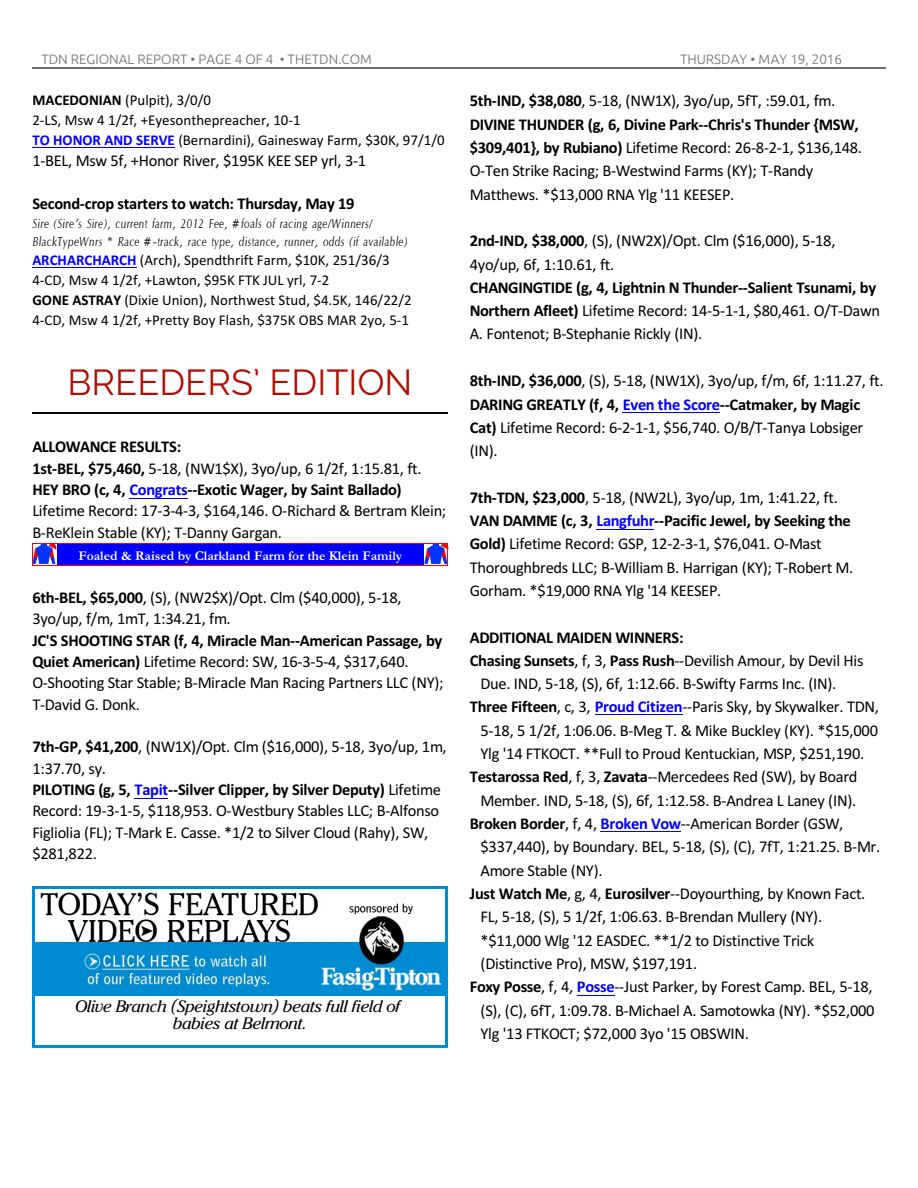
<style>
.page{position:relative;width:918px;height:1188px;background:#fff}
.page>*{position:absolute;margin:0;border:0;box-sizing:border-box;transform-origin:0 0}
.t1{font:36px "Raleway";color:#b30d00}
.t2{font:16.5px/21.3px "Calibri";letter-spacing:-.02em;color:#000}
.t3{font:700 16.5px "Calibri";letter-spacing:-.025em;color:#000}
.t4{font:italic 16.5px/17.2px "Cheltenham IT Cby BT";letter-spacing:-.02em;color:#000;text-align:center}
.t5{font:15px/20px "Calibri";color:#000}
.t6{font:italic 13.5px/17.7px "Optane Compact";letter-spacing:.015em;color:#000}
.t7{font:300 13.5px "Ubuntu";color:#6e6e6e}
.t8{font:700 13.5px "Garamond Normal";color:#fff}
.s1{font-weight:700}
.s2{font-weight:700;color:#00f}
</style>
<div class="page">
<hr style="left:32px;top:68px;width:853px;height:1px;background:#6e6e6e">
<hr style="left:32px;top:412px;width:416px;height:1px;background:#000">
<hr style="left:32px;top:148px;width:143px;height:1px;background:#00f">
<hr style="left:32px;top:267px;width:105px;height:1px;background:#00f">
<hr style="left:129px;top:498px;width:59px;height:1px;background:#00f">
<hr style="left:135px;top:798px;width:33px;height:1px;background:#00f">
<hr style="left:623px;top:412px;width:97px;height:1px;background:#00f">
<hr style="left:596px;top:529px;width:58px;height:1px;background:#00f">
<hr style="left:595px;top:715px;width:87px;height:1px;background:#00f">
<hr style="left:601px;top:831px;width:80px;height:1px;background:#00f">
<hr style="left:577px;top:995px;width:37px;height:1px;background:#00f">
<div style="left:32px;top:544px;width:416px;height:21px;background:#00f"></div>
<img style="left:425px;top:544px;width:23px;height:21px">
<img style="left:33px;top:544px;width:23px;height:21px">
<img style="left:35px;top:892px;width:410px;height:104px">
<hr style="left:32px;top:886px;width:3px;height:162px;background:#008cd4">
<hr style="left:445px;top:886px;width:3px;height:162px;background:#008cd4">
<hr style="left:32px;top:886px;width:416px;height:3px;background:#008cd4">
<hr style="left:32px;top:1046px;width:416px;height:2px;background:#008cd4">
<p class="t7" style="left:41px;top:53px;width:332px">TDN REGIONAL REPORT • PAGE 4 OF 4 • THETDN.COM</p>
<p class="t7" style="left:680px;top:53px;width:164px">THURSDAY • MAY 19, 2016</p>
<p class="t5" style="left:32px;top:92px;width:414px"><span class="s1">MACEDONIAN</span> (Pulpit), 3/0/0<br>2-LS, Msw 4 1/2f, +Eyesonthepreacher, 10-1<br><span class="s2">TO HONOR AND SERVE</span> (Bernardini), Gainesway Farm, $30K, 97/1/0</p>
<p class="t2" style="left:32px;top:152px;width:335px">1-BEL, Msw 5f, +Honor River, $195K KEE SEP yrl, 3-1</p>
<p class="t3" style="left:32px;top:197px;width:324px">Second-crop starters to watch: Thursday, May 19</p>
<p class="t6" style="left:32px;top:215px;width:377px">Sire (Sire’s Sire), current farm, 2012 Fee, #foals of racing age/Winners/<br>BlackTypeWnrs * Race #-track, race type, distance, runner, odds (if available)</p>
<p class="t5" style="left:32px;top:251px;width:381px"><span class="s2">ARCHARCHARCH</span> (Arch), Spendthrift Farm, $10K, 251/36/3<br>4-CD, Msw 4 1/2f, +Lawton, $95K FTK JUL yrl, 7-2<br><span class="s1">GONE ASTRAY</span> (Dixie Union), Northwest Stud, $4.5K, 146/22/2<br>4-CD, Msw 4 1/2f, +Pretty Boy Flash, $375K OBS MAR 2yo, 5-1</p>
<h1 class="t1" style="left:68px;top:361px;width:346px">BREEDERS’ EDITION</h1>
<p class="t2" style="left:32px;top:438px;width:416px"><span class="s1">ALLOWANCE RESULTS:<br>1st-BEL, $75,460,</span> 5-18, (NW1$X), 3yo/up, 6 1/2f, 1:15.81, ft.<br><span class="s1">HEY BRO (c, 4,</span> <span class="s2">Congrats</span><span class="s1">--Exotic Wager, by Saint Ballado)<br></span>Lifetime Record: 17-3-4-3, $164,146. O-Richard &amp; Bertram Klein; B-ReKlein Stable (KY); T-Danny Gargan.</p>
<p class="t8" style="left:78px;top:551px;width:325px">Foaled &amp; Raised by Clarkland Farm for the Klein Family</p>
<p class="t2" style="left:32px;top:588px;width:371px"><span class="s1">6th-BEL, $65,000</span>, (S), (NW2$X)/Opt. Clm ($40,000), 5-18,<br>3yo/up, f/m, 1mT, 1:34.21, fm.</p>
<p class="t2" style="left:32px;top:631px;width:413px"><span class="s1">JC'S SHOOTING STAR (f, 4, Miracle Man--American Passage, by Quiet American)</span> Lifetime Record: SW, 16-3-5-4, $317,640.<br>O-Shooting Star Stable; B-Miracle Man Racing Partners LLC (NY); T-David G. Donk.</p>
<p class="t2" style="left:32px;top:738px;width:416px"><span class="s1">7th-GP, $41,200</span>, (NW1X)/Opt. Clm ($16,000), 5-18, 3yo/up, 1m, 1:37.70, sy.<br><span class="s1">PILOTING (g, 5,</span> <span class="s2">Tapit</span><span class="s1">--Silver Clipper, by Silver Deputy)</span> Lifetime Record: 19-3-1-5, $118,953. O-Westbury Stables LLC; B-Alfonso Figliolia (FL); T-Mark E. Casse. *1/2 to Silver Cloud (Rahy), SW, $281,822.</p>
<p class="t4" style="left:76px;top:999px;width:327px">Olive Branch (Speightstown) beats full field of babies at Belmont.</p>
<p class="t2" style="left:470px;top:91px;width:394px;line-height:23.2px"><span class="s1">5th-IND, $38,080</span>, 5-18, (NW1X), 3yo/up, 5fT, :59.01, fm.<br><span class="s1">DIVINE THUNDER (g, 6, Divine Park--Chris's Thunder {MSW, $309,401}, by Rubiano)</span> Lifetime Record: 26-8-2-1, $136,148.<br>O-Ten Strike Racing; B-Westwind Farms (KY); T-Randy Matthews. *$13,000 RNA Ylg '11 KEESEP.</p>
<p class="t2" style="left:470px;top:230px;width:367px;line-height:23.4px"><span class="s1">2nd-IND, $38,000</span>, (S), (NW2X)/Opt. Clm ($16,000), 5-18,<br>4yo/up, 6f, 1:10.61, ft.</p>
<p class="t2" style="left:470px;top:277px;width:412px;line-height:23.2px"><span class="s1">CHANGINGTIDE (g, 4, Lightnin N Thunder--Salient Tsunami, by<br>Northern Afleet)</span> Lifetime Record: 14-5-1-1, $80,461. O/T-Dawn<br>A. Fontenot; B-Stephanie Rickly (IN).</p>
<p class="t2" style="left:470px;top:370px;width:415px;line-height:23.4px"><span class="s1">8th-IND, $36,000</span>, (S), 5-18, (NW1X), 3yo/up, f/m, 6f, 1:11.27, ft.<br><span class="s1">DARING GREATLY (f, 4,</span> <span class="s2">Even the Score</span><span class="s1">--Catmaker, by Magic Cat)</span> Lifetime Record: 6-2-1-1, $56,740. O/B/T-Tanya Lobsiger (IN).</p>
<p class="t2" style="left:470px;top:487px;width:385px;line-height:23.2px"><span class="s1">7th-TDN, $23,000</span>, 5-18, (NW2L), 3yo/up, 1m, 1:41.22, ft.<br><span class="s1">VAN DAMME (c, 3,</span> <span class="s2">Langfuhr</span><span class="s1">--Pacific Jewel, by Seeking the Gold)</span> Lifetime Record: GSP, 12-2-3-1, $76,041. O-Mast Thoroughbreds LLC; B-William B. Harrigan (KY); T-Robert M.<br>Gorham. *$19,000 RNA Ylg '14 KEESEP.</p>
<p class="t3" style="left:470px;top:630px;width:215px">ADDITIONAL MAIDEN WINNERS:</p>
<p class="t2" style="left:470px;top:651px;width:395px"><span class="s1">Chasing Sunsets</span>, f, 3, <span class="s1">Pass Rush</span>--Devilish Amour, by Devil His</p>
<p class="t2" style="left:481px;top:674px;width:357px">Due. IND, 5-18, (S), 6f, 1:12.66. B-Swifty Farms Inc. (IN).</p>
<p class="t2" style="left:470px;top:698px;width:411px"><span class="s1">Three Fifteen</span>, c, 3, <span class="s2">Proud Citizen</span>--Paris Sky, by Skywalker. TDN,</p>
<p class="t2" style="left:481px;top:721px;width:399px">5-18, 5 1/2f, 1:06.06. B-Meg T. &amp; Mike Buckley (KY). *$15,000</p>
<p class="t2" style="left:481px;top:744px;width:385px">Ylg '14 FTKOCT. **Full to Proud Kentuckian, MSP, $251,190.</p>
<p class="t2" style="left:470px;top:768px;width:389px"><span class="s1">Testarossa Red</span>, f, 3, <span class="s1">Zavata</span>--Mercedees Red (SW), by Board</p>
<p class="t2" style="left:481px;top:791px;width:377px">Member. IND, 5-18, (S), 6f, 1:12.58. B-Andrea L Laney (IN).</p>
<p class="t2" style="left:470px;top:814px;width:375px"><span class="s1">Broken Border</span>, f, 4, <span class="s2">Broken Vow</span>--American Border (GSW,</p>
<p class="t2" style="left:481px;top:838px;width:401px">$337,440), by Boundary. BEL, 5-18, (S), (C), 7fT, 1:21.25. B-Mr.</p>
<p class="t2" style="left:481px;top:861px;width:124px">Amore Stable (NY).</p>
<p class="t2" style="left:470px;top:884px;width:397px"><span class="s1">Just Watch Me</span>, g, 4, <span class="s1">Eurosilver</span>--Doyourthing, by Known Fact.</p>
<p class="t2" style="left:481px;top:908px;width:343px">FL, 5-18, (S), 5 1/2f, 1:06.63. B-Brendan Mullery (NY).</p>
<p class="t2" style="left:481px;top:931px;width:335px">*$11,000 Wlg '12 EASDEC. **1/2 to Distinctive Trick</p>
<p class="t2" style="left:481px;top:954px;width:218px">(Distinctive Pro), MSW, $197,191.</p>
<p class="t2" style="left:470px;top:977px;width:404px"><span class="s1">Foxy Posse</span>, f, 4, <span class="s2">Posse</span>--Just Parker, by Forest Camp. BEL, 5-18,</p>
<p class="t2" style="left:481px;top:1001px;width:396px">(S), (C), 6fT, 1:09.78. B-Michael A. Samotowka (NY). *$52,000</p>
<p class="t2" style="left:481px;top:1024px;width:270px">Ylg '13 FTKOCT; $72,000 3yo '15 OBSWIN.</p>
</div>
